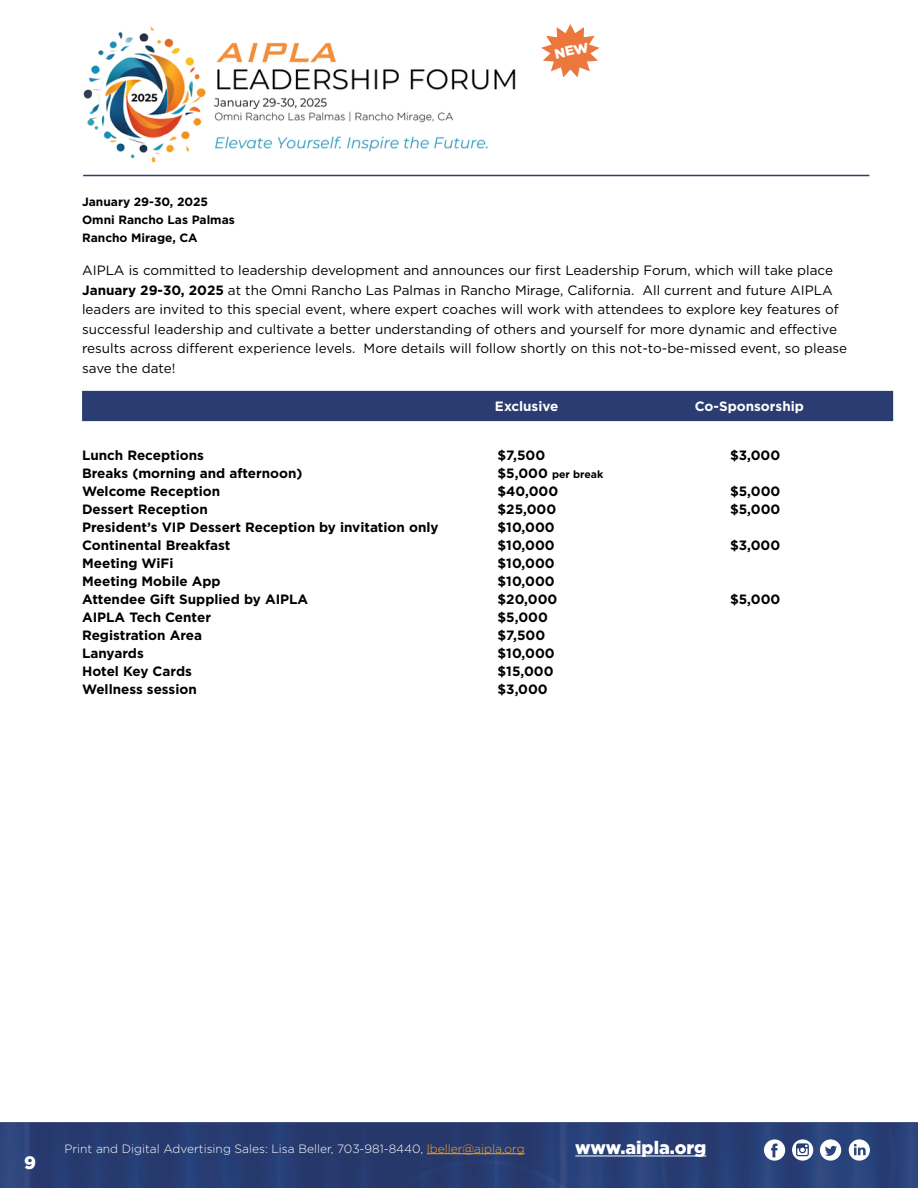
<style>
.page{position:relative;width:918px;height:1188px;background:#fff}
.page>*{position:absolute;margin:0;border:0;box-sizing:border-box;transform-origin:0 0}
.t1{font:900 18px "Gotham";color:#fff}
.t2{font:13.5px/19.5px "Gotham";color:#000}
.t3{font:700 13.5px "Gotham";color:#000}
.t4{font:700 13.5px "Gotham";color:#fff}
.t5{font:300 12px "Gotham";color:#fff}
.t6{font:700 12px/18px "Gotham";color:#000}
.t7{font:700 10.5px "Gotham";color:#000}
.s1{font-weight:700}
.s2{font-size:13.5px}
.s3{color:#f9a51e}
</style>
<div class="page">
<div style="left:0;top:1122px;width:918px;height:66px;background:#2b3c73"></div>
<hr style="left:575px;top:1156px;width:131px;height:1px;background:#fff">
<svg style="left:764px;top:1139px;width:21px;height:22px"></svg>
<svg style="left:820px;top:1139px;width:21px;height:22px"></svg>
<hr style="left:427px;top:1153px;width:98px;height:1px;background:#f9a51e">
<svg style="left:849px;top:1139px;width:21px;height:22px"></svg>
<svg style="left:792px;top:1139px;width:21px;height:22px"></svg>
<div style="left:82px;top:391px;width:811px;height:30px;background:#2b3c73"></div>
<img style="left:83px;top:25px;width:433px;height:138px">
<hr style="left:83px;top:175px;width:786px;height:1px;background:#2b3c73">
<svg style="left:541px;top:24px;width:59px;height:53px"></svg>
<p class="t6" style="left:82px;top:193px;width:154px">January 29-30, 2025<br>Omni Rancho Las Palmas<br>Rancho Mirage, CA</p>
<p class="t2" style="left:82px;top:261px;width:767px">AIPLA is committed to leadership development and announces our first Leadership Forum, which will take place <span class="s1">January 29-30, 2025</span> at the Omni Rancho Las Palmas in Rancho Mirage, California. All current and future AIPLA leaders are invited to this special event, where expert coaches will work with attendees to explore key features of successful leadership and cultivate a better understanding of others and yourself for more dynamic and effective results across different experience levels. More details will follow shortly on this not-to-be-missed event, so please save the date!</p>
<p class="t4" style="left:495px;top:398px;width:65px">Exclusive</p>
<p class="t4" style="left:695px;top:398px;width:111px">Co-Sponsorship</p>
<p class="t3" style="left:82px;top:446px;width:123px">Lunch Receptions</p>
<p class="t3" style="left:498px;top:446px;width:49px">$7,500</p>
<p class="t3" style="left:730px;top:446px;width:52px">$3,000</p>
<p class="t3" style="left:82px;top:464px;width:222px">Breaks (morning and afternoon)</p>
<p class="t7" style="left:498px;top:467px;width:107px"><span class="s2">$5,000</span> per break</p>
<p class="t3" style="left:82px;top:482px;width:140px">Welcome Reception</p>
<p class="t3" style="left:498px;top:482px;width:62px">$40,000</p>
<p class="t3" style="left:730px;top:482px;width:52px">$5,000</p>
<p class="t3" style="left:82px;top:500px;width:127px">Dessert Reception</p>
<p class="t3" style="left:498px;top:500px;width:60px">$25,000</p>
<p class="t3" style="left:730px;top:500px;width:52px">$5,000</p>
<p class="t3" style="left:82px;top:518px;width:358px">President’s VIP Dessert Reception by invitation only</p>
<p class="t3" style="left:498px;top:518px;width:59px">$10,000</p>
<p class="t3" style="left:82px;top:536px;width:150px">Continental Breakfast</p>
<p class="t3" style="left:498px;top:536px;width:59px">$10,000</p>
<p class="t3" style="left:730px;top:536px;width:52px">$3,000</p>
<p class="t3" style="left:82px;top:554px;width:93px">Meeting WiFi</p>
<p class="t3" style="left:498px;top:554px;width:59px">$10,000</p>
<p class="t3" style="left:82px;top:572px;width:140px">Meeting Mobile App</p>
<p class="t3" style="left:498px;top:572px;width:59px">$10,000</p>
<p class="t3" style="left:82px;top:590px;width:228px">Attendee Gift Supplied by AIPLA</p>
<p class="t3" style="left:498px;top:590px;width:61px">$20,000</p>
<p class="t3" style="left:730px;top:590px;width:52px">$5,000</p>
<p class="t3" style="left:82px;top:608px;width:130px">AIPLA Tech Center</p>
<p class="t3" style="left:498px;top:608px;width:52px">$5,000</p>
<p class="t3" style="left:82px;top:626px;width:122px">Registration Area</p>
<p class="t3" style="left:498px;top:626px;width:49px">$7,500</p>
<p class="t3" style="left:82px;top:644px;width:63px">Lanyards</p>
<p class="t3" style="left:498px;top:644px;width:59px">$10,000</p>
<p class="t3" style="left:82px;top:662px;width:111px">Hotel Key Cards</p>
<p class="t3" style="left:498px;top:662px;width:58px">$15,000</p>
<p class="t3" style="left:82px;top:680px;width:116px">Wellness session</p>
<p class="t3" style="left:498px;top:680px;width:52px">$3,000</p>
<h1 class="t1" style="left:24px;top:1150px;width:13px">9</h1>
<p class="t5" style="left:64px;top:1141px;width:462px">Print and Digital Advertising Sales: Lisa Beller, 703-981-8440, <span class="s3">lbeller@aipla.org</span></p>
<h1 class="t1" style="left:575px;top:1135px;width:133px">www.aipla.org</h1>
</div>
